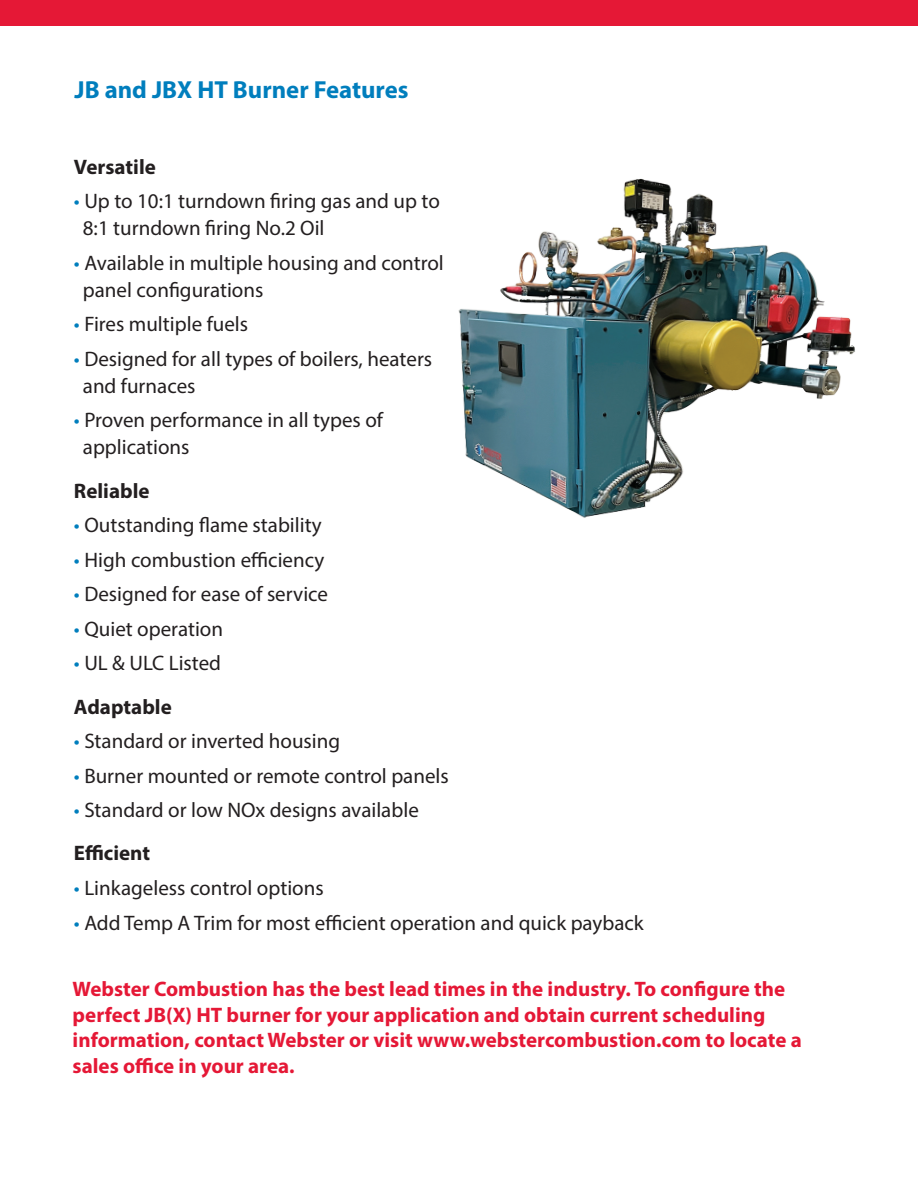
<style>
.page{position:relative;width:918px;height:1188px;background:#fff}
.page>*{position:absolute;margin:0;border:0;box-sizing:border-box;transform-origin:0 0}
.t1{font:700 24.75px "Myriad Pro";color:#007ebd}
.t2{font:21px "Myriad Pro";color:#231f20}
.t3{font:700 21px/25.5px "Myriad Pro";color:#e51836}
.t4{font:700 21px "Myriad Pro";color:#231f20}
.s1{color:#007ebd}
</style>
<div class="page">
<img style="left:458px;top:178px;width:397px;height:340px">
<div style="left:0;top:0;width:918px;height:25px;background:#e51836"></div>
<p class="t1" style="left:75px;top:74px;width:335px">JB and JBX HT Burner Features</p>
<p class="t4" style="left:74px;top:153px;width:83px">Versatile</p>
<p class="t2" style="left:74px;top:188px;width:367px"><span class="s1">•</span> Up to 10:1 turndown firing gas and up to</p>
<p class="t2" style="left:83px;top:215px;width:243px">8:1 turndown firing No.2 Oil</p>
<p class="t2" style="left:74px;top:250px;width:371px"><span class="s1">•</span> Available in multiple housing and control</p>
<p class="t2" style="left:83px;top:277px;width:182px">panel configurations</p>
<p class="t2" style="left:74px;top:311px;width:176px"><span class="s1">•</span> Fires multiple fuels</p>
<p class="t2" style="left:74px;top:346px;width:360px"><span class="s1">•</span> Designed for all types of boilers, heaters</p>
<p class="t2" style="left:83px;top:373px;width:114px">and furnaces</p>
<p class="t2" style="left:74px;top:407px;width:311px"><span class="s1">•</span> Proven performance in all types of</p>
<p class="t2" style="left:83px;top:434px;width:108px">applications</p>
<p class="t4" style="left:74px;top:477px;width:77px">Reliable</p>
<p class="t2" style="left:74px;top:512px;width:249px"><span class="s1">•</span> Outstanding flame stability</p>
<p class="t2" style="left:74px;top:547px;width:252px"><span class="s1">•</span> High combustion efficiency</p>
<p class="t2" style="left:74px;top:581px;width:256px"><span class="s1">•</span> Designed for ease of service</p>
<p class="t2" style="left:74px;top:616px;width:151px"><span class="s1">•</span> Quiet operation</p>
<p class="t2" style="left:74px;top:650px;width:149px"><span class="s1">•</span> UL &amp; ULC Listed</p>
<p class="t4" style="left:74px;top:693px;width:99px">Adaptable</p>
<p class="t2" style="left:74px;top:728px;width:268px"><span class="s1">•</span> Standard or inverted housing</p>
<p class="t2" style="left:74px;top:763px;width:376px"><span class="s1">•</span> Burner mounted or remote control panels</p>
<p class="t2" style="left:74px;top:797px;width:346px"><span class="s1">•</span> Standard or low NOx designs available</p>
<p class="t4" style="left:74px;top:840px;width:78px">Efficient</p>
<p class="t2" style="left:74px;top:875px;width:251px"><span class="s1">•</span> Linkageless control options</p>
<p class="t2" style="left:74px;top:910px;width:571px"><span class="s1">•</span> Add Temp A Trim for most efficient operation and quick payback</p>
<p class="t3" style="left:73px;top:976px;width:731px">Webster Combustion has the best lead times in the industry. To configure the perfect JB(X) HT burner for your application and obtain current scheduling information, contact Webster or visit www.webstercombustion.com to locate a sales office in your area.</p>
</div>
